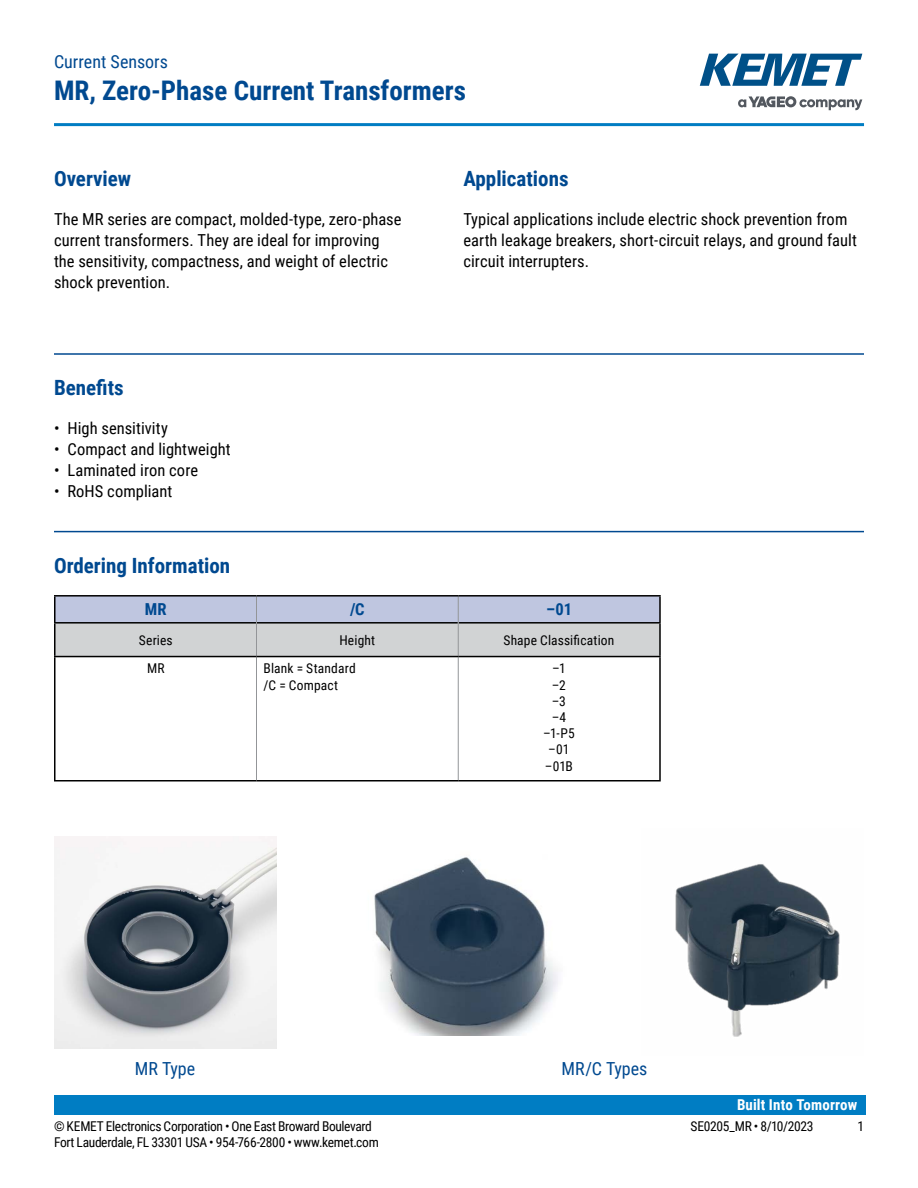
<style>
.page{position:relative;width:918px;height:1188px;background:#fff}
.page>*{position:absolute;margin:0;border:0;box-sizing:border-box;transform-origin:0 0}
.t1{font:700 27px "Roboto Condensed";color:#004990}
.t2{font:700 21px "Roboto Condensed";color:#004990}
.t3{font:18px "Roboto Condensed";color:#004990}
.t4{font:16.5px/21px "Roboto Condensed";letter-spacing:.005em;color:#000}
.t5{font:700 16.5px "Roboto Condensed";color:#004990}
.t6{font:700 15px "Roboto Condensed";letter-spacing:.01em;color:#fff}
.t7{font:13.5px/16.2px "Roboto Condensed";letter-spacing:-.02em;color:#000;text-align:center}
.t8{font:13.5px/16.2px "Roboto Condensed";letter-spacing:.01em;color:#000}
</style>
<div class="page">
<svg style="left:738px;top:96px;width:124px;height:14px"></svg>
<svg style="left:700px;top:54px;width:162px;height:32px"></svg>
<hr style="left:54px;top:123px;width:810px;height:3px;background:#007dc3">
<div style="left:54px;top:1095px;width:811px;height:20px;background:#007dc3"></div>
<hr style="left:54px;top:353px;width:810px;height:2px;background:#004990">
<hr style="left:54px;top:531px;width:810px;height:1px;background:#004990">
<svg style="left:56px;top:657px;width:603px;height:123px"></svg>
<hr style="left:54px;top:622px;width:202px;height:2px;background:#000">
<hr style="left:459px;top:622px;width:202px;height:2px;background:#000">
<svg style="left:55px;top:597px;width:605px;height:59px;background:#c3c7d2"></svg>
<hr style="left:256px;top:623px;width:1px;height:33px;background:#939598">
<hr style="left:458px;top:623px;width:1px;height:33px;background:#939598">
<hr style="left:256px;top:657px;width:1px;height:123px;background:#939598">
<hr style="left:458px;top:657px;width:1px;height:123px;background:#939598">
<hr style="left:54px;top:595px;width:202px;height:2px;background:#000">
<hr style="left:54px;top:597px;width:2px;height:25px;background:#000">
<hr style="left:256px;top:595px;width:202px;height:2px;background:#000">
<hr style="left:458px;top:595px;width:203px;height:2px;background:#000">
<hr style="left:659px;top:597px;width:2px;height:25px;background:#000">
<hr style="left:54px;top:624px;width:2px;height:32px;background:#000">
<hr style="left:659px;top:624px;width:2px;height:32px;background:#000">
<hr style="left:54px;top:656px;width:202px;height:1px;background:#000">
<hr style="left:54px;top:657px;width:2px;height:123px;background:#000">
<hr style="left:256px;top:656px;width:202px;height:1px;background:#000">
<hr style="left:458px;top:656px;width:203px;height:1px;background:#000">
<hr style="left:659px;top:657px;width:2px;height:123px;background:#000">
<hr style="left:54px;top:780px;width:202px;height:2px;background:#000">
<hr style="left:256px;top:780px;width:202px;height:2px;background:#000">
<hr style="left:458px;top:780px;width:203px;height:2px;background:#000">
<img style="left:675px;top:864px;width:165px;height:173px">
<img style="left:374px;top:857px;width:184px;height:178px">
<img style="left:54px;top:837px;width:222px;height:212px">
<p class="t3" style="left:54px;top:48px;width:116px">Current Sensors</p>
<h1 class="t1" style="left:54px;top:71px;width:414px">MR, Zero-Phase Current Transformers</h1>
<p class="t2" style="left:54px;top:164px;width:79px">Overview</p>
<p class="t4" style="left:54px;top:208px;width:349px">The MR series are compact, molded-type, zero-phase current transformers. They are ideal for improving the sensitivity, compactness, and weight of electric shock prevention.</p>
<p class="t2" style="left:54px;top:373px;width:71px">Benefits</p>
<p class="t4" style="left:54px;top:417px;width:116px">• High sensitivity</p>
<p class="t4" style="left:54px;top:438px;width:178px">• Compact and lightweight</p>
<p class="t4" style="left:54px;top:459px;width:146px">• Laminated iron core</p>
<p class="t4" style="left:54px;top:480px;width:120px">• RoHS compliant</p>
<p class="t2" style="left:464px;top:164px;width:107px">Applications</p>
<p class="t4" style="left:464px;top:208px;width:395px">Typical applications include electric shock prevention from earth leakage breakers, short-circuit relays, and ground fault circuit interrupters.</p>
<p class="t2" style="left:54px;top:551px;width:178px">Ordering Information</p>
<p class="t5" style="left:145px;top:598px;width:23px">MR</p>
<p class="t5" style="left:350px;top:598px;width:16px">/C</p>
<p class="t5" style="left:546px;top:598px;width:27px">–01</p>
<p class="t7" style="left:139px;top:631px;width:35px">Series</p>
<p class="t7" style="left:339px;top:631px;width:37px">Height</p>
<p class="t8" style="left:503px;top:631px;width:112px">Shape Classification</p>
<p class="t7" style="left:147px;top:660px;width:19px">MR</p>
<p class="t8" style="left:264px;top:660px;width:94px">Blank = Standard /C = Compact</p>
<p class="t7" style="left:543px;top:660px;width:33px">–1<br>–2<br>–3 –4 –1-P5 –01 –01B</p>
<p class="t3" style="left:135px;top:1056px;width:62px">MR Type</p>
<p class="t3" style="left:562px;top:1056px;width:87px">MR/C Types</p>
<p class="t6" style="left:737px;top:1094px;width:122px">Built Into Tomorrow</p>
<p class="t7" style="left:54px;top:1117px;width:319px">© KEMET Electronics Corporation • One East Broward Boulevard</p>
<p class="t7" style="left:691px;top:1117px;width:125px">SE0205_MR • 8/10/2023</p>
<p class="t7" style="left:857px;top:1117px;width:8px">1</p>
<p class="t7" style="left:54px;top:1133px;width:326px">Fort Lauderdale, FL 33301 USA • 954-766-2800 • www.kemet.com</p>
</div>
